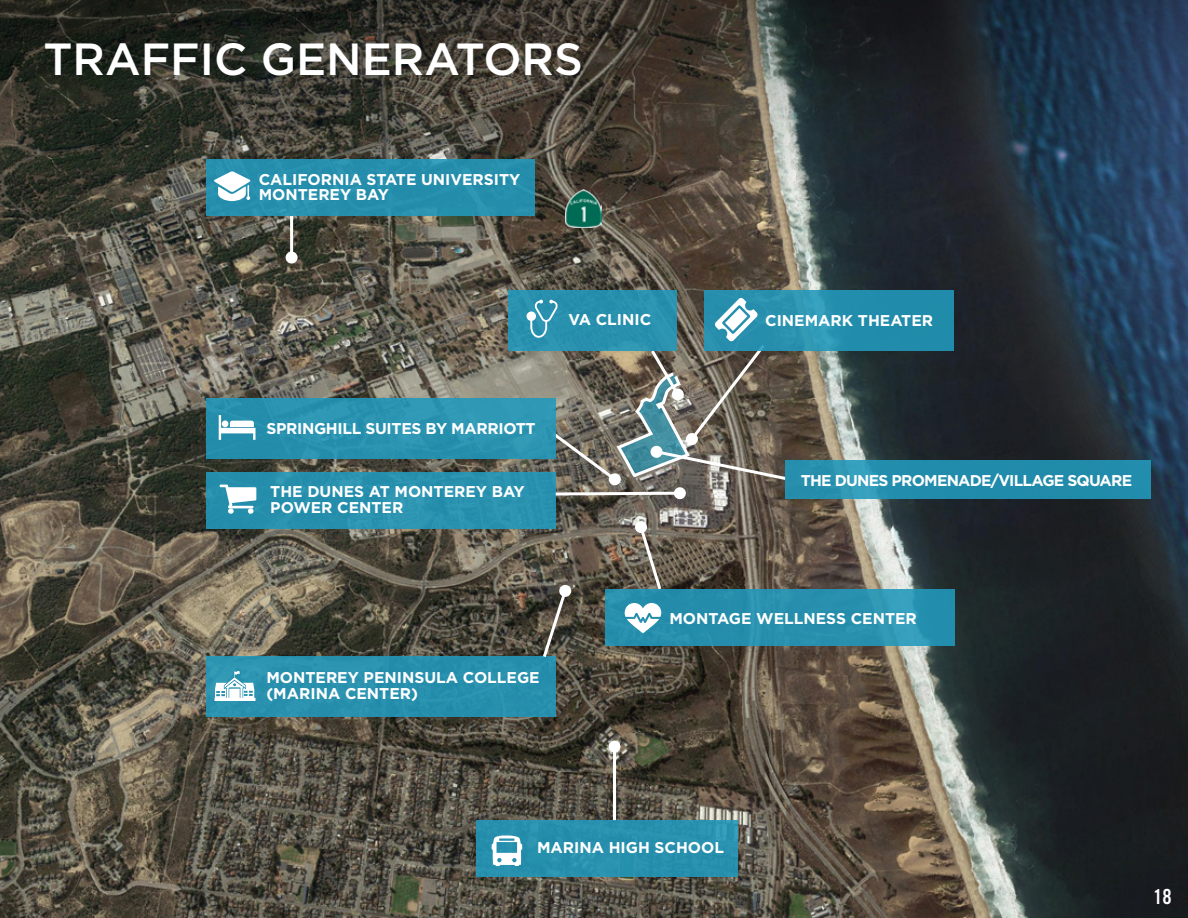
<style>
.page{position:relative;width:1188px;height:918px;background:#fff}
.page>*{position:absolute;margin:0;border:0;box-sizing:border-box;transform-origin:0 0}
.t1{font:500 45px "Gotham";color:#fff}
.t2{font:22.5px "Alternate Got No 3 D";color:#fff}
.t3{font:700 15.6px/15.6px "Gotham";color:#fff}
.t4{font:700 15.6px "Gotham";letter-spacing:-.05em;color:#fff}
.t5{font:700 15.6px "Gotham";letter-spacing:-.02em;color:#fff}
</style>
<div class="page">
<img style="left:0;top:216px;width:1188px;height:702px">
<svg style="left:0;top:0;width:1188px;height:216px;background:#343838"></svg>
<div style="left:206px;top:159px;width:328px;height:57px;background:#258eac"></div>
<svg style="left:214px;top:171px;width:36px;height:30px"></svg>
<div style="left:206px;top:657px;width:350px;height:60px;background:#2890ae"></div>
<svg style="left:214px;top:671px;width:41px;height:30px"></svg>
<div style="left:206px;top:472px;width:350px;height:57px;background:#2790ae"></div>
<svg style="left:220px;top:485px;width:36px;height:29px"></svg>
<hr style="left:290px;top:216px;width:3px;height:42px;background:#fff">
<div style="left:286px;top:252px;width:12px;height:12px;background:#fff;border-radius:50%"></div>
<svg style="left:637px;top:523px;width:27px;height:66px;background:#7a7266"></svg>
<div style="left:635px;top:521px;width:12px;height:12px;background:#fff;border-radius:50%"></div>
<svg style="left:541px;top:587px;width:28px;height:73px;background:#5c5b52"></svg>
<div style="left:559px;top:585px;width:12px;height:12px;background:#fff;border-radius:50%"></div>
<hr style="left:613px;top:747px;width:3px;height:73px;background:#fff">
<div style="left:609px;top:741px;width:12px;height:12px;background:#fff;border-radius:50%"></div>
<svg style="left:705px;top:291px;width:249px;height:60px;background:#258fae"></svg>
<div style="left:477px;top:820px;width:261px;height:57px;background:#2791ae"></div>
<svg style="left:492px;top:835px;width:30px;height:30px"></svg>
<div style="left:605px;top:589px;width:350px;height:57px;background:linear-gradient(to right,#258daa,#2b95b3)"></div>
<svg style="left:625px;top:603px;width:36px;height:30px"></svg>
<div style="left:206px;top:399px;width:350px;height:60px;background:#2a93b0"></div>
<svg style="left:219px;top:415px;width:37px;height:25px"></svg>
<div style="left:222px;top:420px;width:6px;height:7px;background:#fff;border-radius:50%"></div>
<img style="left:565px;top:190px;width:36px;height:38px">
<div style="left:508px;top:291px;width:168px;height:60px;background:#2891ae"></div>
<svg style="left:527px;top:298px;width:262px;height:202px"></svg>
<svg style="left:786px;top:461px;width:365px;height:38px;background:#248ead"></svg>
<h1 class="t1" style="left:43px;top:34px;width:541px">TRAFFIC GENERATORS</h1>
<p class="t3" style="left:259px;top:171px;width:263px">CALIFORNIA STATE UNIVERSITY<br>MONTEREY BAY</p>
<p class="t3" style="left:569px;top:311px;width:84px">VA CLINIC</p>
<p class="t5" style="left:266px;top:418px;width:271px">SPRINGHILL SUITES BY MARRIOTT</p>
<p class="t3" style="left:270px;top:484px;width:256px">THE DUNES AT MONTEREY BAY<br>POWER CENTER</p>
<p class="t3" style="left:765px;top:312px;width:169px">CINEMARK THEATER</p>
<p class="t4" style="left:801px;top:471px;width:333px">THE DUNES PROMENADE/VILLAGE SQUARE</p>
<p class="t3" style="left:266px;top:670px;width:275px">MONTEREY PENINSULA COLLEGE (MARINA CENTER)</p>
<p class="t3" style="left:669px;top:611px;width:249px">MONTAGE WELLNESS CENTER</p>
<p class="t3" style="left:537px;top:840px;width:189px">MARINA HIGH SCHOOL</p>
<h2 class="t2" style="left:1153px;top:885px;width:20px">18</h2>
</div>
